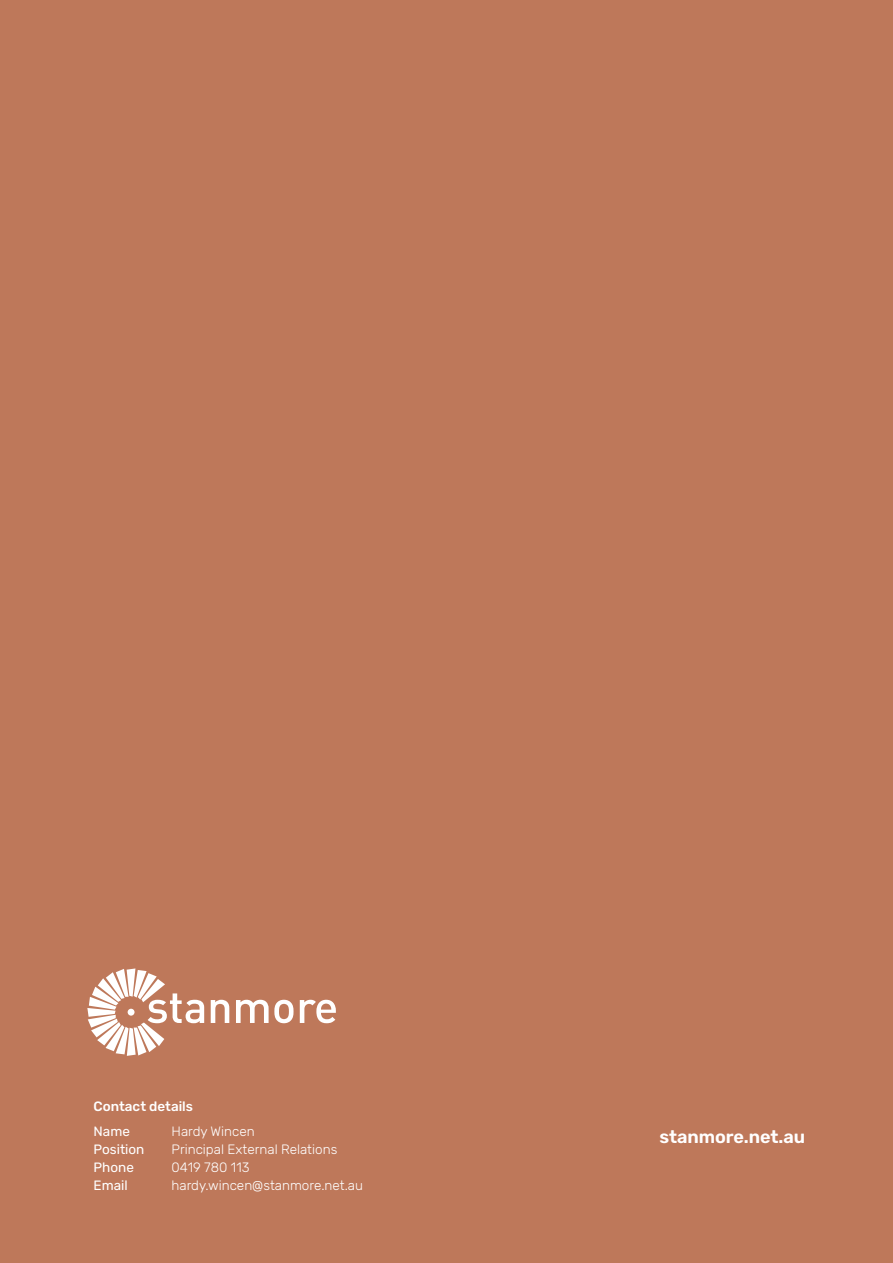
<style>
.page{position:relative;width:893px;height:1263px;background:#be785a}
.page>*{position:absolute;margin:0;border:0;box-sizing:border-box;transform-origin:0 0}
.t1{font:600 18px "Rubik";letter-spacing:-.005em;color:#fff}
.t2{font:300 13.5px "Rubik";color:#fff}
.t3{font:13.5px "Rubik";color:#fff}
.t4{font:500 13.5px "Rubik";color:#fff}
</style>
<div class="page">
<svg style="left:211px;top:1000px;width:18px;height:23px"></svg>
<svg style="left:236px;top:1000px;width:58px;height:23px"></svg>
<svg style="left:300px;top:1000px;width:36px;height:23px"></svg>
<svg style="left:87px;top:968px;width:117px;height:88px"></svg>
<div style="left:128px;top:1009px;width:7px;height:7px;background:#fff;border-radius:50%"></div>
<p class="t4" style="left:94px;top:1099px;width:101px">Contact details</p>
<p class="t3" style="left:94px;top:1123px;width:38px">Name</p>
<p class="t2" style="left:172px;top:1123px;width:85px">Hardy Wincen</p>
<p class="t3" style="left:94px;top:1141px;width:52px">Position</p>
<p class="t2" style="left:172px;top:1141px;width:167px">Principal External Relations</p>
<p class="t3" style="left:94px;top:1159px;width:42px">Phone</p>
<p class="t2" style="left:172px;top:1159px;width:79px">0419 780 113</p>
<p class="t3" style="left:94px;top:1177px;width:36px">Email</p>
<p class="t2" style="left:172px;top:1177px;width:193px">hardy.wincen@stanmore.net.au</p>
<h1 class="t1" style="left:660px;top:1127px;width:147px">stanmore.net.au</h1>
</div>
